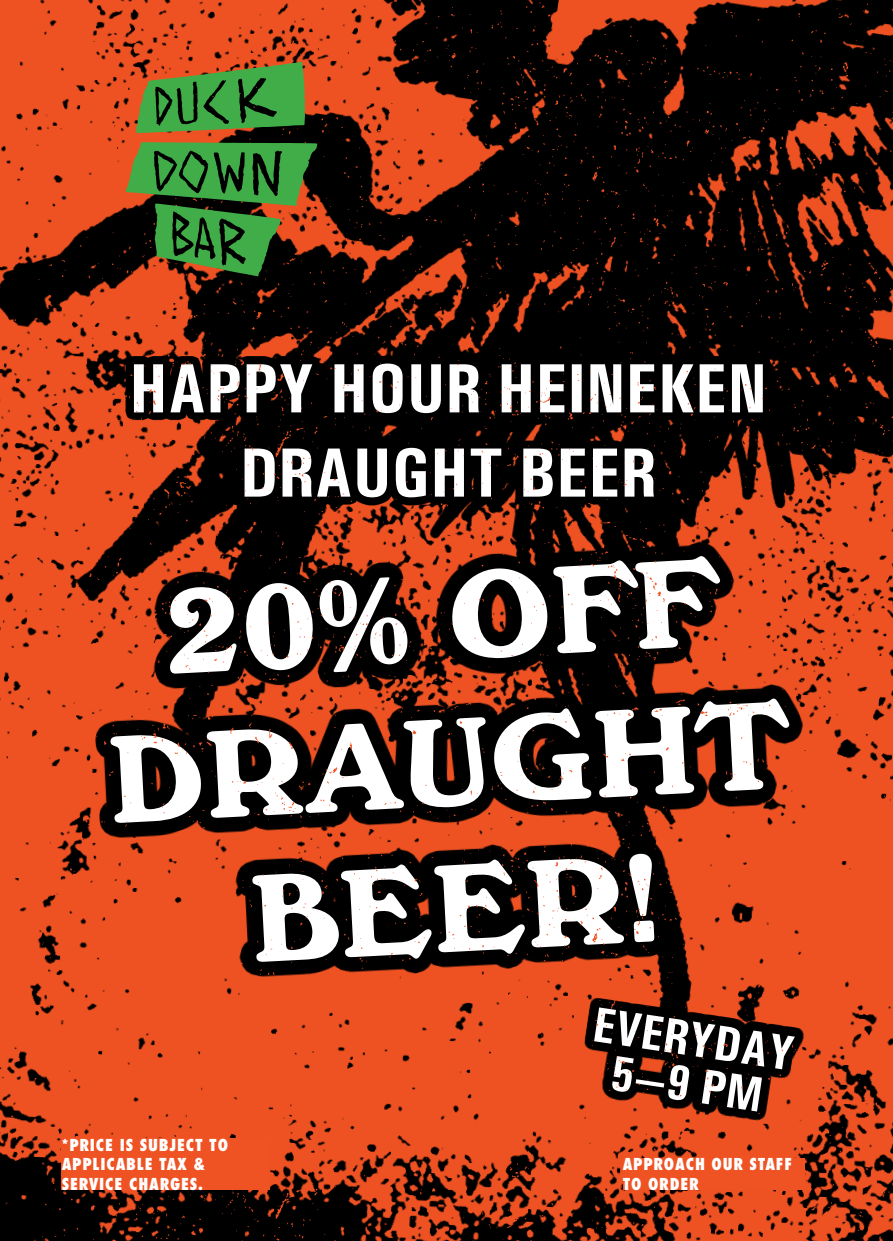
<style>
.page{position:relative;width:893px;height:1241px;background:#fff}
.page>*{position:absolute;margin:0;border:0;box-sizing:border-box;transform-origin:0 0}
.t1{font:121.8px/146.1px "Windsor BT";color:#fff;text-align:center}
.t2{font:700 condensed 69.83px/84.2px "Univers";color:#fff;text-align:center}
.t3{font:700 condensed 49.52px/45.3px "Univers";color:#fff;text-align:center}
.t4{font:800 condensed 15.92px/19.2px "Futura";letter-spacing:.05em;color:#fff}
</style>
<div class="page">
<img style="left:0;top:1121px;width:893px;height:119px">
<img style="left:0;top:0;width:893px;height:1121px">
<svg style="left:576px;top:996px;width:229px;height:130px;background:#5b1f0c"></svg>
<svg style="left:87px;top:536px;width:729px;height:453px;background:#5d1f0d"></svg>
<div style="left:126px;top:355px;width:645px;height:150px;background:#000"></div>
<div style="left:62px;top:1138px;width:208px;height:51px;background:#f05323"></div>
<div style="left:623px;top:1157px;width:181px;height:32px;background:#f05323"></div>
<svg style="left:136px;top:62px;width:169px;height:71px;background:#538036"></svg>
<svg style="left:126px;top:142px;width:191px;height:134px;background:#42642a"></svg>
<h2 class="t2" style="left:129px;top:345px;width:639px">HAPPY HOUR HEINEKEN<br>DRAUGHT BEER</h2>
<h1 class="t1" style="left:96px;top:561px;width:684px;rotate:-3deg">20% OFF<br>DRAUGHT<br>BEER!</h1>
<p class="t4" style="left:62px;top:1135px;width:168px">*PRICE IS SUBJECT TO<br>APPLICABLE TAX &amp;<br>SERVICE CHARGES.</p>
<h3 class="t3" style="left:596px;top:1001px;width:204px;rotate:8deg">EVERYDAY<br>5—9 PM</h3>
<p class="t4" style="left:623px;top:1154px;width:171px">APPROACH OUR STAFF<br>TO ORDER</p>
</div>
